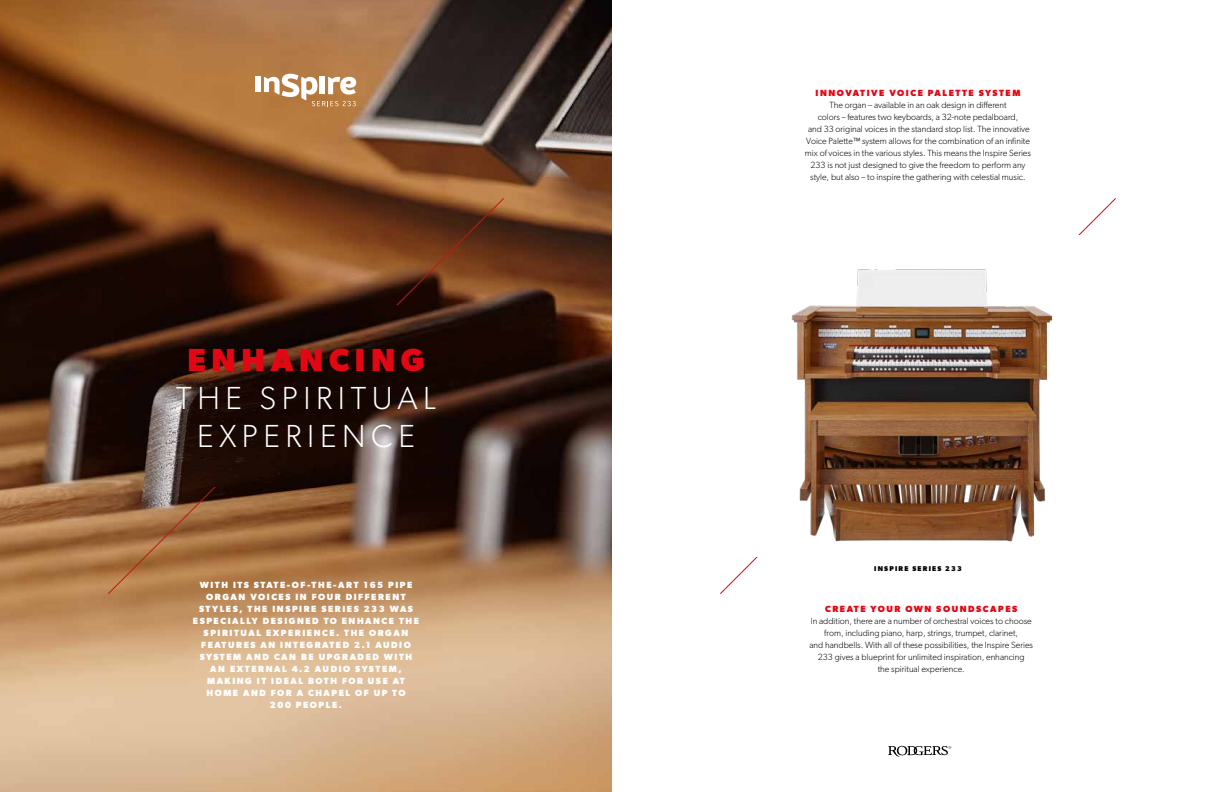
<style>
.page{position:relative;width:1224px;height:792px;background:#fff}
.page>*{position:absolute;margin:0;border:0;box-sizing:border-box;transform-origin:0 0}
.t1{font:300 32px/38px "Gibson";letter-spacing:.175em;color:#fff;text-align:center}
.t2{font:700 32px "Gibson";letter-spacing:.175em;color:#e30613}
.t3{font:300 9px/12px "Gibson";color:#000;text-align:center}
.t4{font:700 9px/12px "Gibson";letter-spacing:.175em;color:#fff;text-align:center}
.t5{font:700 9px "Gibson";letter-spacing:.175em;color:#e30613}
.t6{font:700 7px "Gibson";letter-spacing:.175em;color:#000}
</style>
<div class="page">
<svg style="left:888px;top:746px;width:63px;height:11px"></svg>
<img style="left:0;top:0;width:612px;height:792px">
<div style="left:256px;top:77px;width:5px;height:15px;background:#fff"></div>
<svg style="left:264px;top:74px;width:92px;height:32px"></svg>
<svg style="left:107px;top:197px;width:398px;height:398px;background:#7c4f2e"></svg>
<img style="left:47px;top:305px;width:498px;height:182px">
<img style="left:791px;top:269px;width:262px;height:273px">
<h1 class="t2" style="left:187px;top:341px;width:239px">ENHANCING</h1>
<h1 class="t1" style="left:176px;top:378px;width:261px">THE SPIRITUAL<br>EXPERIENCE</h1>
<p class="t4" style="left:193px;top:579px;width:228px">WITH ITS STATE-OF-THE-ART 165 PIPE<br>ORGAN VOICES IN FOUR DIFFERENT<br>STYLES, THE INSPIRE SERIES 233 WAS<br>ESPECIALLY DESIGNED TO ENHANCE THE<br>SPIRITUAL EXPERIENCE. THE ORGAN<br>FEATURES AN INTEGRATED 2.1 AUDIO<br>SYSTEM AND CAN BE UPGRADED WITH<br>AN EXTERNAL 4.2 AUDIO SYSTEM,<br>MAKING IT IDEAL BOTH FOR USE AT<br>HOME AND FOR A CHAPEL OF UP TO<br>200 PEOPLE.</p>
<p class="t5" style="left:816px;top:88px;width:206px">INNOVATIVE VOICE PALETTE SYSTEM</p>
<p class="t3" style="left:805px;top:99px;width:228px">The organ – available in an oak design in different<br>colors – features two keyboards, a 32-note pedalboard,<br>and 33 original voices in the standard stop list. The innovative Voice Palette™ system allows for the combination of an infinite mix of voices in the various styles. This means the Inspire Series 233 is not just designed to give the freedom to perform any style, but also – to inspire the gathering with celestial music.</p>
<p class="t6" style="left:874px;top:564px;width:89px">INSPIRE SERIES 233</p>
<p class="t5" style="left:825px;top:604px;width:194px">CREATE YOUR OWN SOUNDSCAPES</p>
<p class="t3" style="left:809px;top:615px;width:225px">In addition, there are a number of orchestral voices to choose from, including piano, harp, strings, trumpet, clarinet,<br>and handbells. With all of these possibilities, the Inspire Series 233 gives a blueprint for unlimited inspiration, enhancing<br>the spiritual experience.</p>
</div>
